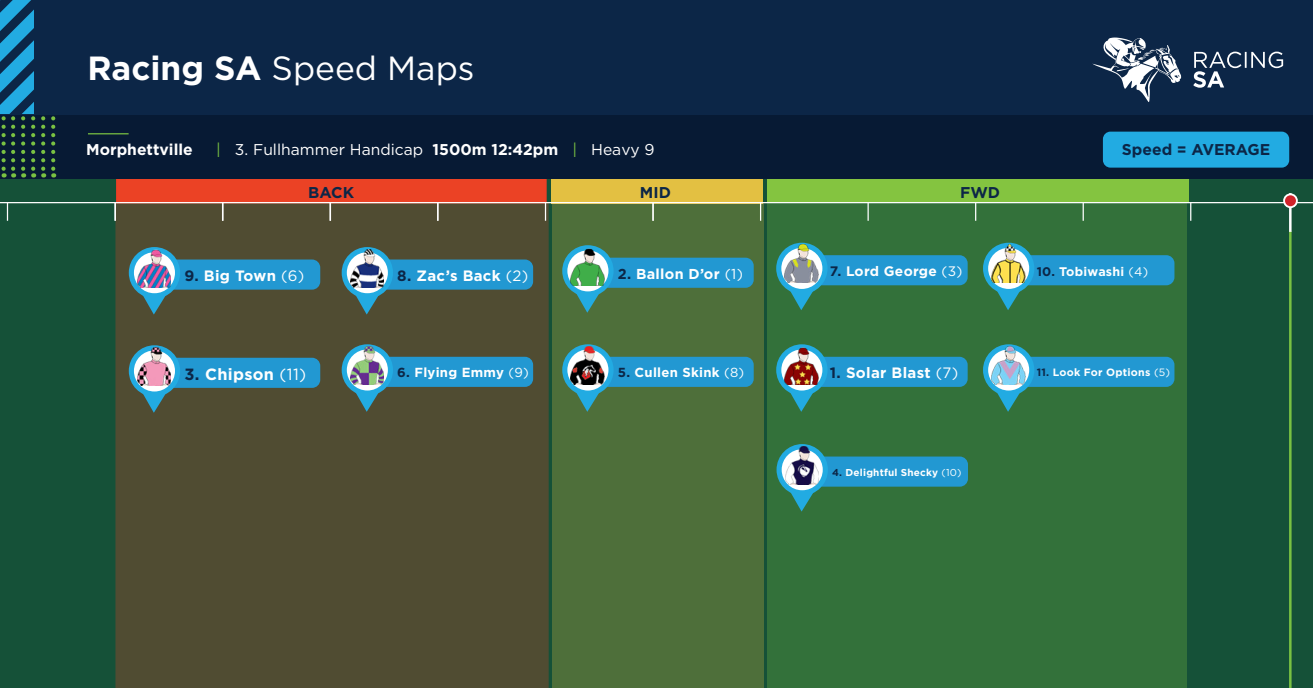
<style>
.page{position:relative;width:1313px;height:688px;background:#fff}
.page>*{position:absolute;margin:0;border:0;box-sizing:border-box;transform-origin:0 0}
.t1{font:33.5px "Gotham HTF";color:#fff}
.t2{font:700 16.25px "Gotham HTF";letter-spacing:.02em;color:#fff}
.t3{font:15.62px "Gotham";color:#fff}
.t4{font:700 15.62px "Gotham HTF";color:#0c2647}
.t5{font:700 15.62px "Gotham HTF";color:#fff}
.t6{font:700 15px "Gotham HTF";letter-spacing:.02em;color:#fff}
.t7{font:700 14.38px "Gotham HTF";letter-spacing:.02em;color:#fff}
.t8{font:700 13.75px "Gotham HTF";letter-spacing:.02em;color:#fff}
.t9{font:700 13.12px "Gotham HTF";letter-spacing:.02em;color:#fff}
.t10{font:700 12.5px "Gotham HTF";letter-spacing:.02em;color:#fff}
.t11{font:700 10.62px "Gotham HTF";letter-spacing:.02em;color:#fff}
.t12{font:700 10px "Gotham HTF";letter-spacing:.02em;color:#fff}
.s1{font-weight:700}
.s2{font-family:"Gotham HTF";color:#79c142}
.s3{font-family:"Gotham HTF"}
.s4{font-family:"Gotham HTF";font-weight:700}
.s5{color:#0c2647}
.s6{font-family:"Gotham";font-weight:400}
</style>
<div class="page">
<div style="left:0;top:150px;width:1312px;height:538px;background:#155138"></div>
<div style="left:116px;top:203px;width:432px;height:485px;background:#504c32"></div>
<div style="left:116px;top:178px;width:430px;height:25px;background:#eb4225;border:1px solid #eb3e26"></div>
<div style="left:551px;top:179px;width:211px;height:24px;background:#e3c042"></div>
<div style="left:766px;top:178px;width:422px;height:25px;background:#84c440"></div>
<div style="left:552px;top:203px;width:211px;height:485px;background:#4e6f3a"></div>
<div style="left:767px;top:203px;width:420px;height:485px;background:#33713a"></div>
<div style="left:0;top:0;width:1312px;height:178px;background:#0c2647"></div>
<hr style="left:0;top:202px;width:1312px;height:1px;background:#fff">
<div style="left:0;top:115px;width:1312px;height:63px;background:#071a34"></div>
<svg style="left:545px;top:203px;width:1px;height:18px"></svg>
<hr style="left:88px;top:133px;width:41px;height:1px;background:#79c142">
<svg style="left:1193px;top:52px;width:90px;height:36px"></svg>
<svg style="left:1092px;top:37px;width:89px;height:65px"></svg>
<svg style="left:652px;top:203px;width:1px;height:18px"></svg>
<svg style="left:760px;top:203px;width:1px;height:18px"></svg>
<svg style="left:867px;top:203px;width:1px;height:18px"></svg>
<svg style="left:975px;top:203px;width:1px;height:18px"></svg>
<svg style="left:1082px;top:203px;width:1px;height:18px"></svg>
<svg style="left:1190px;top:203px;width:1px;height:18px"></svg>
<svg style="left:41px;top:116px;width:4px;height:61px"></svg>
<svg style="left:51px;top:116px;width:4px;height:61px"></svg>
<svg style="left:0;top:0;width:35px;height:177px"></svg>
<hr style="left:1289px;top:231px;width:2px;height:457px;background:#79c142">
<hr style="left:1289px;top:193px;width:2px;height:39px;background:#fff">
<div style="left:1284px;top:194px;width:12px;height:13px;background:#d1232a;border-radius:50%"></div>
<div style="left:1283px;top:193px;width:14px;height:15px;border:2px solid #fff;border-radius:50%"></div>
<svg style="left:7px;top:203px;width:1px;height:18px"></svg>
<svg style="left:114px;top:203px;width:2px;height:18px"></svg>
<svg style="left:222px;top:203px;width:1px;height:18px"></svg>
<svg style="left:329px;top:203px;width:2px;height:18px"></svg>
<svg style="left:437px;top:203px;width:1px;height:18px"></svg>
<svg style="left:562px;top:344px;width:191px;height:68px"></svg>
<img style="left:571px;top:346px;width:33px;height:38px">
<svg style="left:562px;top:245px;width:191px;height:67px"></svg>
<img style="left:571px;top:247px;width:33px;height:38px">
<svg style="left:776px;top:444px;width:192px;height:67px"></svg>
<img style="left:785px;top:446px;width:33px;height:38px">
<svg style="left:342px;top:344px;width:191px;height:68px;background:#3f707b"></svg>
<img style="left:350px;top:346px;width:34px;height:38px">
<svg style="left:342px;top:247px;width:191px;height:67px;background:#3f717c"></svg>
<img style="left:350px;top:249px;width:34px;height:38px">
<svg style="left:129px;top:247px;width:191px;height:67px;background:#3f717c"></svg>
<img style="left:137px;top:249px;width:34px;height:38px">
<svg style="left:129px;top:345px;width:191px;height:67px;background:#3f717c"></svg>
<img style="left:137px;top:347px;width:34px;height:38px">
<svg style="left:776px;top:344px;width:191px;height:68px"></svg>
<img style="left:785px;top:346px;width:33px;height:38px">
<svg style="left:776px;top:243px;width:191px;height:67px"></svg>
<img style="left:785px;top:245px;width:33px;height:38px">
<svg style="left:983px;top:243px;width:191px;height:67px"></svg>
<img style="left:991px;top:245px;width:34px;height:38px">
<svg style="left:983px;top:344px;width:191px;height:68px"></svg>
<img style="left:991px;top:346px;width:34px;height:38px">
<div style="left:1102px;top:132px;width:187px;height:36px;background:#22abe2;border-radius:8px"></div>
<p class="t1" style="left:87px;top:49px;width:389px"><span class="s1">Racing SA</span> Speed Maps</p>
<p class="t5" style="left:86px;top:140px;width:108px">Morphettville</p>
<p class="t3" style="left:216px;top:140px;width:440px"><span class="s2">|</span> <span class="s3">3.</span> Fullhammer Handicap <span class="s4">1500m 12:42pm</span> <span class="s2">|</span> <span class="s3">Heavy 9</span></p>
<p class="t4" style="left:308px;top:184px;width:47px">BACK</p>
<p class="t4" style="left:640px;top:184px;width:33px">MID</p>
<p class="t4" style="left:960px;top:183px;width:41px">FWD</p>
<p class="t4" style="left:1122px;top:141px;width:150px">Speed = AVERAGE</p>
<p class="t6" style="left:184px;top:267px;width:121px"><span class="s5">9.</span> Big Town <span class="s6">(6)</span></p>
<p class="t6" style="left:397px;top:267px;width:133px"><span class="s5">8.</span> Zac’s Back <span class="s6">(2)</span></p>
<p class="t7" style="left:618px;top:265px;width:126px"><span class="s5">2.</span> Ballon D’or <span class="s6">(1)</span></p>
<p class="t8" style="left:830px;top:263px;width:134px"><span class="s5">7.</span> Lord George <span class="s6">(3)</span></p>
<p class="t10" style="left:1036px;top:264px;width:113px"><span class="s5">10.</span> Tobiwashi <span class="s6">(4)</span></p>
<p class="t2" style="left:184px;top:364px;width:123px"><span class="s5">3.</span> Chipson <span class="s6">(11)</span></p>
<p class="t6" style="left:830px;top:364px;width:130px"><span class="s5">1.</span> Solar Blast <span class="s6">(7)</span></p>
<p class="t9" style="left:397px;top:365px;width:133px"><span class="s5">6.</span> Flying Emmy <span class="s6">(9)</span></p>
<p class="t9" style="left:618px;top:365px;width:128px"><span class="s5">5.</span> Cullen Skink <span class="s6">(8)</span></p>
<p class="t11" style="left:1036px;top:366px;width:135px"><span class="s5">11.</span> Look For Options <span class="s6">(5)</span></p>
<p class="t12" style="left:832px;top:466px;width:131px"><span class="s5">4.</span> Delightful Shecky <span class="s6">(10)</span></p>
</div>
